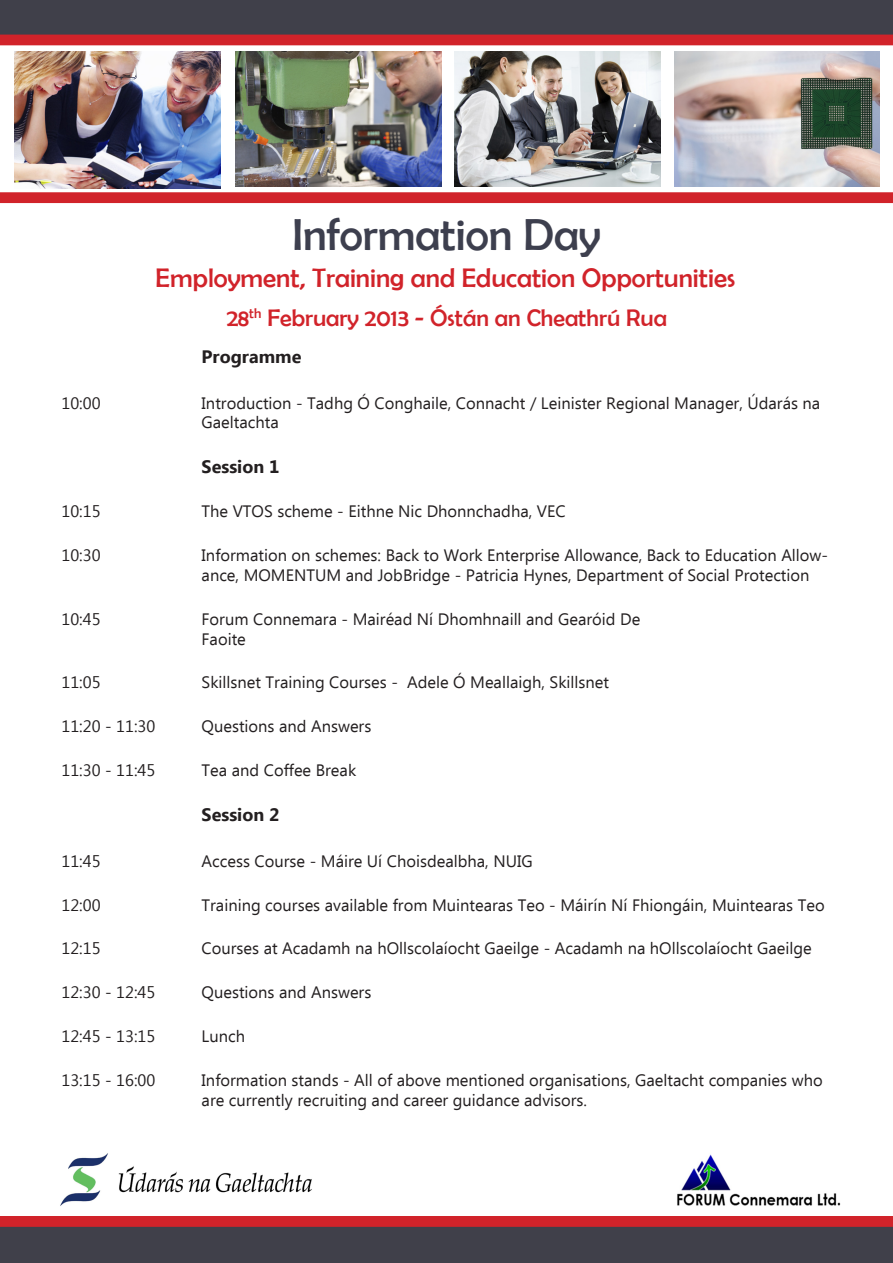
<style>
.page{position:relative;width:893px;height:1263px;background:#fff}
.page>*{position:absolute;margin:0;border:0;box-sizing:border-box;transform-origin:0 0}
.t1{font:45px "Berlin Sans FB";color:#3d3f4e}
.t2{font:27px "Berlin Sans FB";color:#d1232a}
.t3{font:24px "Berlin Sans FB";color:#d1232a}
.t4{font:700 18px "Ebrima";color:#231f20}
.t5{font:16.5px/19.8px "Ebrima";color:#231f20}
</style>
<div class="page">
<div style="left:0;top:1227px;width:893px;height:36px;background:#40404a"></div>
<img style="left:674px;top:51px;width:205px;height:136px">
<img style="left:235px;top:51px;width:206px;height:136px">
<img style="left:455px;top:51px;width:206px;height:136px">
<img style="left:14px;top:51px;width:207px;height:137px">
<div style="left:0;top:0;width:893px;height:37px;background:#40404a"></div>
<svg style="left:0;top:192px;width:893px;height:11px;background:#d2282f"></svg>
<div style="left:0;top:35px;width:893px;height:10px;background:#d1232a"></div>
<svg style="left:0;top:1216px;width:893px;height:11px;background:#ce232a"></svg>
<img style="left:677px;top:1154px;width:163px;height:52px">
<img style="left:60px;top:1153px;width:252px;height:53px">
<p class="t1" style="left:292px;top:209px;width:310px">Information Day</p>
<p class="t2" style="left:156px;top:263px;width:581px">Employment, Training and Education Opportunities</p>
<p class="t3" style="left:227px;top:305px;width:442px">28<sup>th</sup> February 2013 - Óstán an Cheathrú Rua</p>
<p class="t4" style="left:202px;top:343px;width:101px">Programme</p>
<p class="t5" style="left:61px;top:394px;width:41px">10:00</p>
<p class="t5" style="left:202px;top:394px;width:620px">Introduction - Tadhg Ó Conghaile, Connacht / Leinister Regional Manager, Údarás na<br>Gaeltachta</p>
<p class="t4" style="left:202px;top:454px;width:79px">Session 1</p>
<p class="t5" style="left:61px;top:503px;width:41px">10:15</p>
<p class="t5" style="left:202px;top:503px;width:366px">The VTOS scheme - Eithne Nic Dhonnchadha, VEC</p>
<p class="t5" style="left:61px;top:546px;width:41px">10:30</p>
<p class="t5" style="left:202px;top:546px;width:628px">Information on schemes: Back to Work Enterprise Allowance, Back to Education Allow&shy;ance, MOMENTUM and JobBridge - Patricia Hynes, Department of Social Protection</p>
<p class="t5" style="left:61px;top:610px;width:41px">10:45</p>
<p class="t5" style="left:202px;top:610px;width:440px">Forum Connemara - Mairéad Ní Dhomhnaill and Gearóid De<br>Faoite</p>
<p class="t5" style="left:61px;top:674px;width:41px">11:05</p>
<p class="t5" style="left:202px;top:674px;width:409px">Skillsnet Training Courses - Adele Ó Meallaigh, Skillsnet</p>
<p class="t5" style="left:61px;top:717px;width:95px">11:20 - 11:30</p>
<p class="t5" style="left:202px;top:717px;width:171px">Questions and Answers</p>
<p class="t5" style="left:61px;top:761px;width:95px">11:30 - 11:45</p>
<p class="t5" style="left:202px;top:761px;width:156px">Tea and Coffee Break</p>
<p class="t4" style="left:202px;top:801px;width:79px">Session 2</p>
<p class="t5" style="left:61px;top:852px;width:41px">11:45</p>
<p class="t5" style="left:202px;top:852px;width:333px">Access Course - Máire Uí Choisdealbha, NUIG</p>
<p class="t5" style="left:61px;top:896px;width:41px">12:00</p>
<p class="t5" style="left:202px;top:896px;width:625px">Training courses available from Muintearas Teo - Máirín Ní Fhiongáin, Muintearas Teo</p>
<p class="t5" style="left:61px;top:940px;width:41px">12:15</p>
<p class="t5" style="left:202px;top:940px;width:612px">Courses at Acadamh na hOllscolaíocht Gaeilge - Acadamh na hOllscolaíocht Gaeilge</p>
<p class="t5" style="left:61px;top:983px;width:95px">12:30 - 12:45</p>
<p class="t5" style="left:202px;top:983px;width:171px">Questions and Answers</p>
<p class="t5" style="left:61px;top:1027px;width:95px">12:45 - 13:15</p>
<p class="t5" style="left:202px;top:1027px;width:45px">Lunch</p>
<p class="t5" style="left:61px;top:1071px;width:95px">13:15 - 16:00</p>
<p class="t5" style="left:202px;top:1071px;width:623px">Information stands - All of above mentioned organisations, Gaeltacht companies who are currently recruiting and career guidance advisors.</p>
</div>
